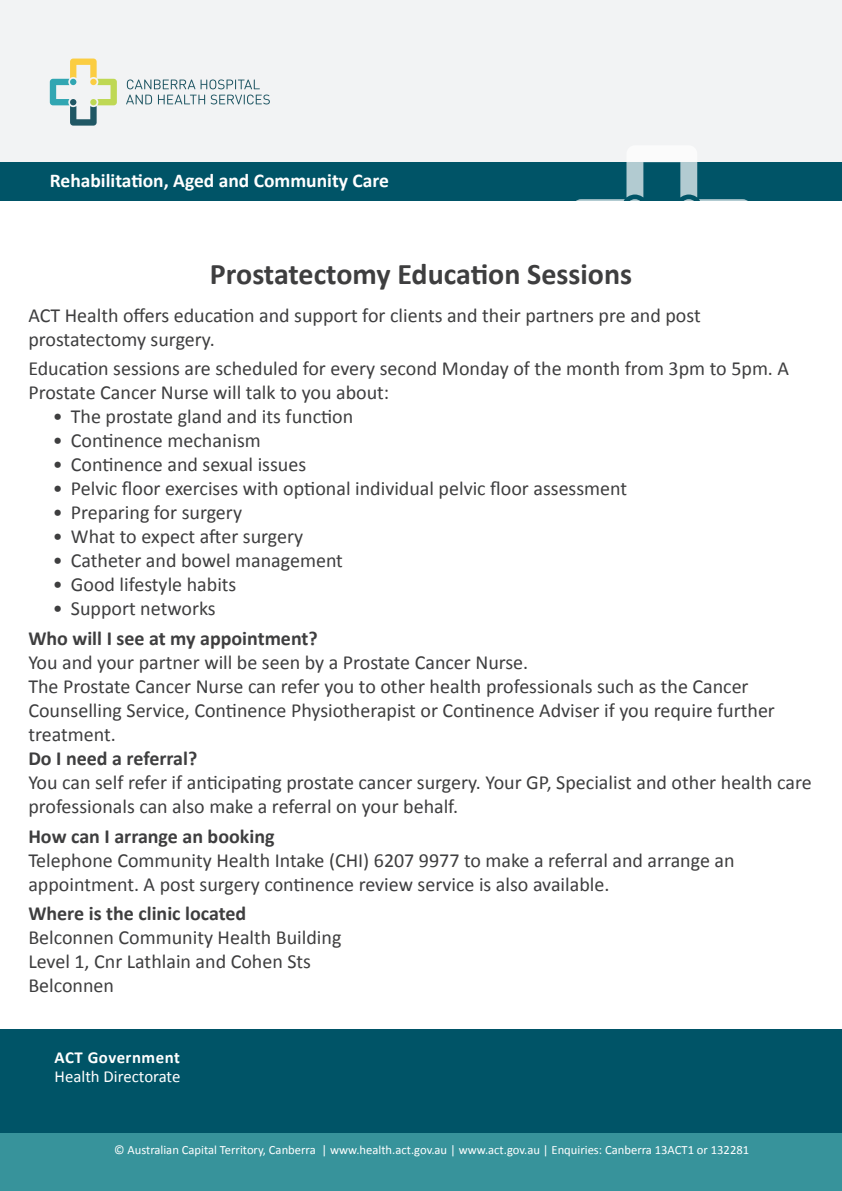
<style>
.page{position:relative;width:842px;height:1191px;background:#fff}
.page>*{position:absolute;margin:0;border:0;box-sizing:border-box;transform-origin:0 0}
.t1{font:700 30px "Calibri";color:#3e3e3f}
.t2{font:20px/24px "Calibri";color:#3e3e3f}
.t3{font:700 20px "Calibri";color:#3e3e3f}
.t4{font:700 19.5px "Calibri";color:#fff}
.t5{font:16.8px "Calibri";color:#fff}
.t6{font:700 16.8px "Calibri";letter-spacing:.03em;color:#fff}
.t7{font:12.6px "Calibri";color:#fff}
</style>
<div class="page">
<div style="left:0;top:162px;width:842px;height:39px;background:#005467"></div>
<div style="left:0;top:0;width:842px;height:161px;background:#f2f3f4"></div>
<svg style="left:127px;top:79px;width:68px;height:10px"></svg>
<svg style="left:201px;top:79px;width:59px;height:10px"></svg>
<svg style="left:126px;top:95px;width:26px;height:9px"></svg>
<svg style="left:158px;top:95px;width:47px;height:9px"></svg>
<svg style="left:211px;top:95px;width:59px;height:9px"></svg>
<svg style="left:50px;top:59px;width:67px;height:67px"></svg>
<svg style="left:573px;top:161px;width:178px;height:40px"></svg>
<div style="left:0;top:1029px;width:842px;height:162px;background:#005467"></div>
<div style="left:0;top:1134px;width:842px;height:57px;background:#37939b"></div>
<p class="t4" style="left:50px;top:168px;width:341px">Rehabilitation, Aged and Community Care</p>
<h1 class="t1" style="left:210px;top:255px;width:424px">Prostatectomy Education Sessions</h1>
<p class="t2" style="left:28px;top:303px;width:674px">ACT Health offers education and support for clients and their partners pre and post prostatectomy surgery.</p>
<p class="t2" style="left:28px;top:357px;width:762px">Education sessions are scheduled for every second Monday of the month from 3pm to 5pm. A<br>Prostate Cancer Nurse will talk to you about:</p>
<p class="t2" style="left:53px;top:405px;width:302px">• The prostate gland and its function</p>
<p class="t2" style="left:53px;top:429px;width:209px">• Continence mechanism</p>
<p class="t2" style="left:53px;top:453px;width:255px">• Continence and sexual issues</p>
<p class="t2" style="left:53px;top:477px;width:576px">• Pelvic floor exercises with optional individual pelvic floor assessment</p>
<p class="t2" style="left:53px;top:501px;width:191px">• Preparing for surgery</p>
<p class="t2" style="left:53px;top:525px;width:252px">• What to expect after surgery</p>
<p class="t2" style="left:53px;top:549px;width:292px">• Catheter and bowel management</p>
<p class="t2" style="left:53px;top:573px;width:185px">• Good lifestyle habits</p>
<p class="t2" style="left:53px;top:597px;width:164px">• Support networks</p>
<p class="t3" style="left:28px;top:625px;width:291px">Who will I see at my appointment?</p>
<p class="t2" style="left:28px;top:650px;width:748px">You and your partner will be seen by a Prostate Cancer Nurse.<br>The Prostate Cancer Nurse can refer you to other health professionals such as the Cancer Counselling Service, Continence Physiotherapist or Continence Adviser if you require further treatment.</p>
<p class="t3" style="left:28px;top:745px;width:170px">Do I need a referral?</p>
<p class="t2" style="left:28px;top:770px;width:785px">You can self refer if anticipating prostate cancer surgery. Your GP, Specialist and other health care professionals can also make a referral on your behalf.</p>
<p class="t3" style="left:28px;top:823px;width:248px">How can I arrange an booking</p>
<p class="t2" style="left:28px;top:848px;width:708px">Telephone Community Health Intake (CHI) 6207 9977 to make a referral and arrange an appointment. A post surgery continence review service is also available.</p>
<p class="t3" style="left:28px;top:901px;width:219px">Where is the clinic located</p>
<p class="t2" style="left:28px;top:926px;width:315px">Belconnen Community Health Building<br>Level 1, Cnr Lathlain and Cohen Sts<br>Belconnen</p>
<p class="t6" style="left:55px;top:1046px;width:127px">ACT Government</p>
<p class="t5" style="left:55px;top:1066px;width:127px">Health Directorate</p>
<p class="t7" style="left:114px;top:1141px;width:636px">© Australian Capital Territory, Canberra | www.health.act.gov.au | www.act.gov.au | Enquiries: Canberra 13ACT1 or 132281</p>
</div>
